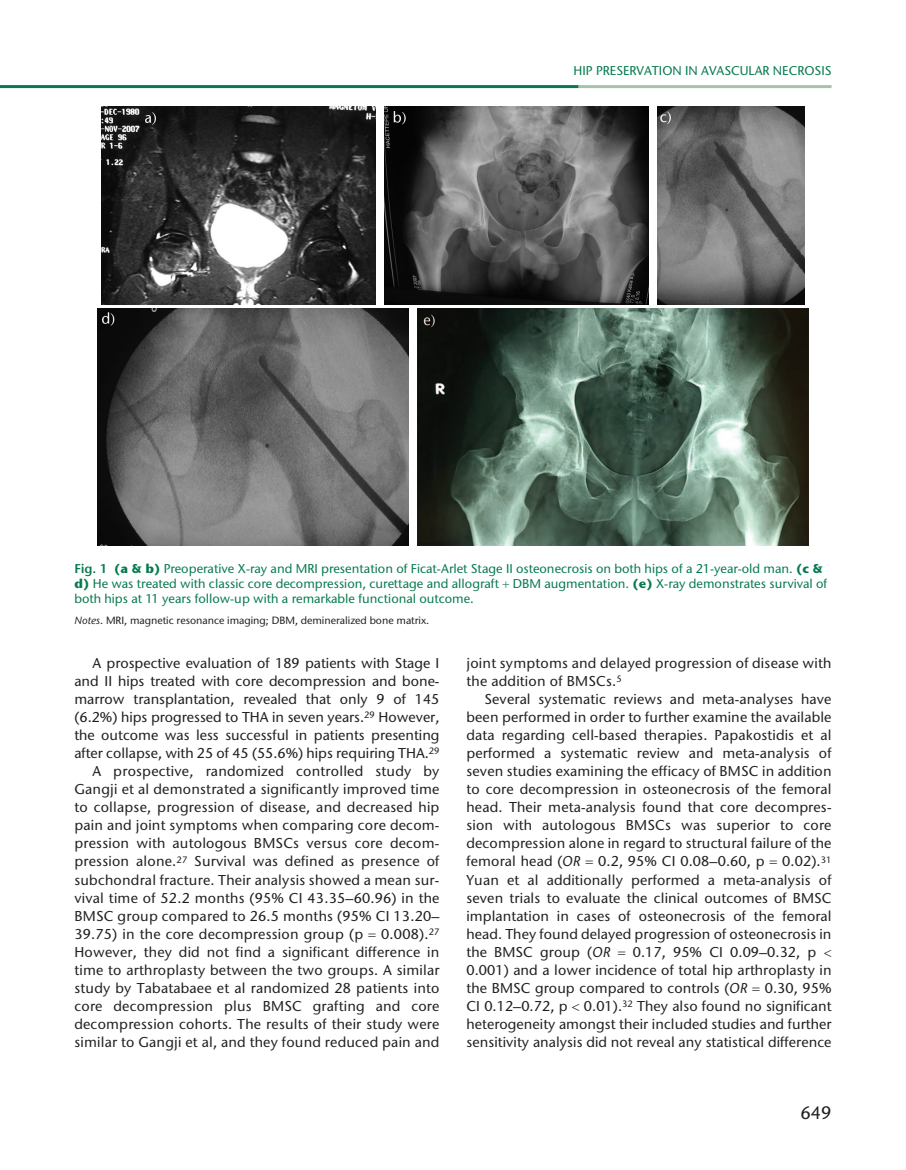
<style>
.page{position:relative;width:906px;height:1170px;background:#fff}
.page>*{position:absolute;margin:0;border:0;box-sizing:border-box;transform-origin:0 0}
.t1{font:500 18px "Stone Sans ITC Pro";color:#231f20}
.t2{font:500 14.25px/18px "Stone Sans ITC Pro";letter-spacing:.005em;color:#231f20;text-align:justify}
.t3{font:500 12.75px/15px "Stone Sans ITC Pro";color:#077a4e}
.t4{font:500 10.5px "Stone Sans ITC Pro";color:#231f20}
.s1{font-weight:600}
.s2{font-weight:700}
.s3{font-style:italic}
</style>
<div class="page">
<hr style="left:578px;top:85px;width:253px;height:3px;background:#a9c1b0">
<hr style="left:0;top:85px;width:578px;height:3px;background:#077a4e">
<img style="left:102px;top:106px;width:274px;height:198px">
<img style="left:385px;top:106px;width:264px;height:198px">
<img style="left:658px;top:106px;width:146px;height:198px">
<img style="left:97px;top:308px;width:312px;height:237px">
<img style="left:418px;top:308px;width:391px;height:237px">
<p class="t3" style="left:573px;top:63px;width:259px">Hip preservation in avascular necrosis</p>
<p class="t3" style="left:74px;top:560px;width:754px"><span class="s1">Fig. 1</span> <span class="s2">(a &amp; b)</span> Preoperative X-ray and MRI presentation of Ficat-Arlet Stage II osteonecrosis on both hips of a 21-year-old man. <span class="s2">(c &amp; d)</span> He was treated with classic core decompression, curettage and allograft DBM augmentation. <span class="s2">(e)</span> X-ray demonstrates survival of both hips at 11 years follow-up with a remarkable functional outcome.</p>
<p class="t4" style="left:74px;top:613px;width:356px"><span class="s3">Notes</span>. MRI, magnetic resonance imaging; DBM, demineralized bone matrix.</p>
<p class="t2" style="left:92px;top:654px;width:348px">A prospective evaluation of 189 patients with Stage I</p>
<p class="t2" style="left:74px;top:672px;width:366px">and II hips treated with core decompression and bone-</p>
<p class="t2" style="left:74px;top:690px;width:366px">marrow transplantation, revealed that only 9 of 145</p>
<p class="t2" style="left:74px;top:708px;width:366px">(6.2%) hips progressed to THA in seven years.<sup>29</sup> However,</p>
<p class="t2" style="left:74px;top:726px;width:366px">the outcome was less successful in patients presenting</p>
<p class="t2" style="left:74px;top:744px;width:366px">after collapse, with 25 of 45 (55.6%) hips requiring THA.<sup>29</sup></p>
<p class="t2" style="left:92px;top:762px;width:348px">A prospective, randomized controlled study by</p>
<p class="t2" style="left:74px;top:780px;width:366px">Gangji et al demonstrated a significantly improved time</p>
<p class="t2" style="left:74px;top:798px;width:366px">to collapse, progression of disease, and decreased hip</p>
<p class="t2" style="left:74px;top:816px;width:366px">pain and joint symptoms when comparing core decom-</p>
<p class="t2" style="left:74px;top:834px;width:366px">pression with autologous BMSCs versus core decom-</p>
<p class="t2" style="left:74px;top:852px;width:366px">pression alone.<sup>27</sup> Survival was defined as presence of</p>
<p class="t2" style="left:74px;top:870px;width:366px">subchondral fracture. Their analysis showed a mean sur-</p>
<p class="t2" style="left:74px;top:888px;width:366px">vival time of 52.2 months (95% CI 43.35–60.96) in the</p>
<p class="t2" style="left:74px;top:906px;width:366px">BMSC group compared to 26.5 months (95% CI 13.20–</p>
<p class="t2" style="left:74px;top:924px;width:290px">39.75) in the core decompression group (p</p>
<p class="t2" style="left:74px;top:924px;width:367px;text-indent:307px">0.008).<sup>27<br></sup>However, they did not find a significant difference in time to arthroplasty between the two groups. A similar study by Tabatabaee et al randomized 28 patients into core decompression plus BMSC grafting and core decompression cohorts. The results of their study were similar to Gangji et al, and they found reduced pain and</p>
<p class="t2" style="left:466px;top:654px;width:366px">joint symptoms and delayed progression of disease with the addition of BMSCs.<sup>5</sup></p>
<p class="t2" style="left:466px;top:690px;width:366px;text-indent:18px">Several systematic reviews and meta-analyses have been performed in order to further examine the available data regarding cell-based therapies. Papakostidis et al performed a systematic review and meta-analysis of seven studies examining the efficacy of BMSC in addition to core decompression in osteonecrosis of the femoral head. Their meta-analysis found that core decompres&shy;sion with autologous BMSCs was superior to core decompression alone in regard to structural failure of the femoral head (<span class="s3">OR</span> 0.2, 95% CI 0.08–0.60, p 0.02).<sup>31<br></sup>Yuan et al additionally performed a meta-analysis of seven trials to evaluate the clinical outcomes of BMSC implantation in cases of osteonecrosis of the femoral head. They found delayed progression of osteonecrosis in the BMSC group (<span class="s3">OR</span></p>
<p class="t2" style="left:466px;top:942px;width:367px;text-align:left;text-indent:166px">0.17, 95% CI 0.09–0.32, p 0.001) and a lower incidence of total hip arthroplasty in the BMSC group compared to controls (<span class="s3">OR</span> 0.30, 95% CI 0.12–0.72, p 0.01).<sup>32</sup> They also found no significant heterogeneity amongst their included studies and further sensitivity analysis did not reveal any statistical difference</p>
<p class="t1" style="left:800px;top:1101px;width:32px">649</p>
</div>
